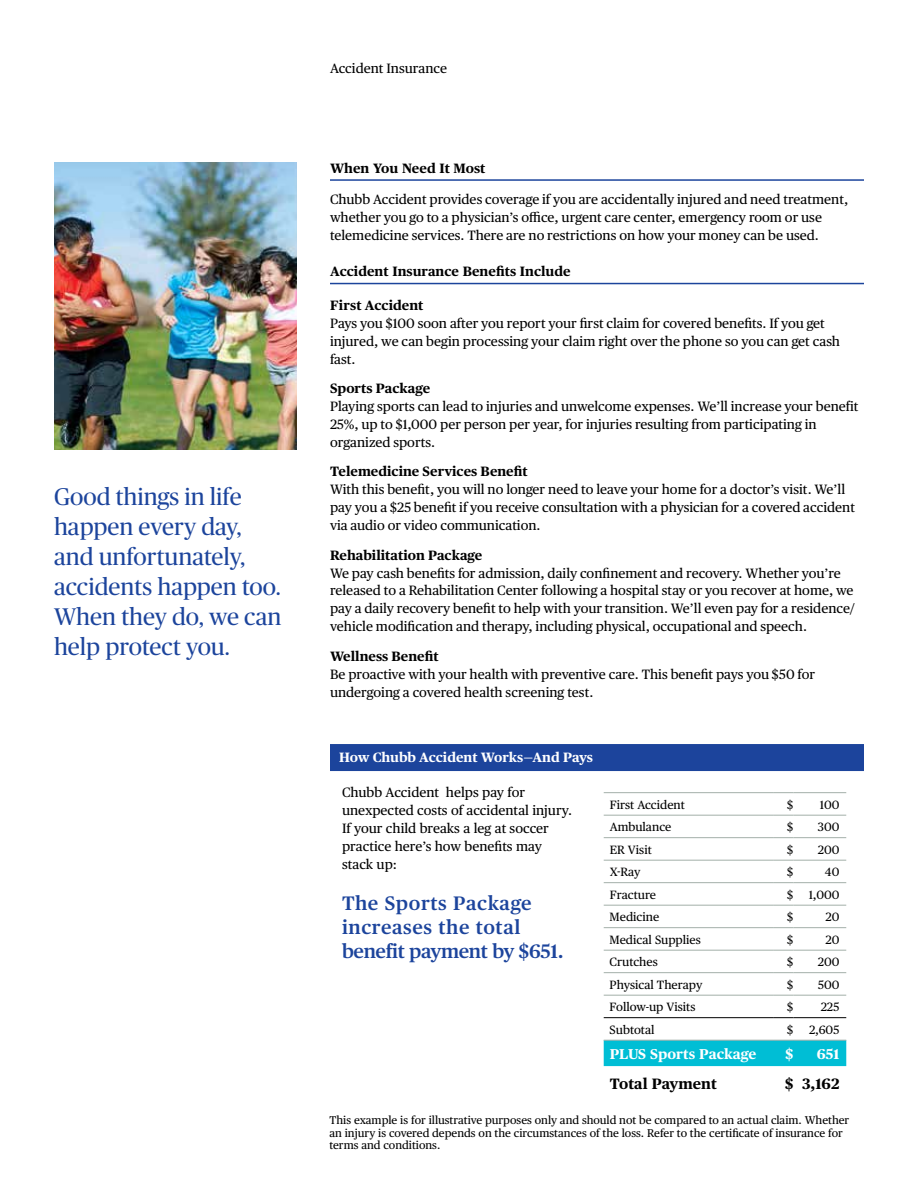
<style>
.page{position:relative;width:918px;height:1188px;background:#fff}
.page>*{position:absolute;margin:0;border:0;box-sizing:border-box;transform-origin:0 0}
.t1{font:24px/30px "Chubb Publico";color:#1c449c}
.t2{font:600 19.5px/24px "Chubb Publico Text";letter-spacing:.025em;color:#1c449c}
.t3{font:700 15px "Chubb Publico Text";color:#000}
.t4{font:700 14.25px "Chubb Publico Text";color:#fff}
.t5{font:13.5px/18px "Chubb Publico Text";color:#000}
.t6{font:700 13.5px "Chubb Publico Text";color:#000}
.t7{font:700 13.5px "Chubb Publico Text";color:#fff}
.t8{font:12px "Chubb Publico Text";color:#000}
.t9{font:11.25px/12.8px "Chubb Publico Text";color:#000}
</style>
<div class="page">
<img style="left:54px;top:162px;width:243px;height:288px">
<hr style="left:330px;top:179px;width:534px;height:2px;background:#1c449c">
<hr style="left:330px;top:283px;width:534px;height:1px;background:#1c449c">
<div style="left:330px;top:744px;width:534px;height:27px;background:#1c449c"></div>
<hr style="left:604px;top:792px;width:170px;height:1px;background:#a3afa9">
<svg style="left:774px;top:792px;width:19px;height:1px"></svg>
<hr style="left:793px;top:792px;width:53px;height:1px;background:#a3afa9">
<hr style="left:604px;top:815px;width:170px;height:1px;background:#a3afa9">
<svg style="left:774px;top:815px;width:19px;height:1px"></svg>
<hr style="left:793px;top:815px;width:53px;height:1px;background:#a3afa9">
<hr style="left:604px;top:837px;width:170px;height:1px;background:#a3afa9">
<svg style="left:774px;top:837px;width:19px;height:1px"></svg>
<hr style="left:793px;top:837px;width:53px;height:1px;background:#a3afa9">
<hr style="left:604px;top:860px;width:170px;height:1px;background:#a3afa9">
<svg style="left:774px;top:860px;width:19px;height:1px"></svg>
<hr style="left:793px;top:860px;width:53px;height:1px;background:#a3afa9">
<hr style="left:604px;top:882px;width:170px;height:1px;background:#a3afa9">
<svg style="left:774px;top:882px;width:19px;height:1px"></svg>
<hr style="left:793px;top:882px;width:53px;height:1px;background:#a3afa9">
<hr style="left:604px;top:905px;width:170px;height:1px;background:#a3afa9">
<svg style="left:774px;top:905px;width:19px;height:1px"></svg>
<hr style="left:793px;top:905px;width:53px;height:1px;background:#a3afa9">
<hr style="left:604px;top:927px;width:170px;height:1px;background:#a3afa9">
<svg style="left:774px;top:927px;width:19px;height:1px"></svg>
<hr style="left:793px;top:927px;width:53px;height:1px;background:#a3afa9">
<hr style="left:604px;top:950px;width:170px;height:1px;background:#a3afa9">
<svg style="left:774px;top:950px;width:19px;height:1px"></svg>
<hr style="left:793px;top:950px;width:53px;height:1px;background:#a3afa9">
<hr style="left:604px;top:972px;width:170px;height:1px;background:#a3afa9">
<svg style="left:774px;top:972px;width:19px;height:1px"></svg>
<hr style="left:793px;top:972px;width:53px;height:1px;background:#a3afa9">
<div style="left:604px;top:1040px;width:242px;height:26px;background:#00bed5"></div>
<hr style="left:793px;top:1040px;width:53px;height:1px;background:#a3afa9">
<hr style="left:604px;top:995px;width:170px;height:1px;background:#a3afa9">
<svg style="left:774px;top:995px;width:19px;height:1px"></svg>
<hr style="left:793px;top:995px;width:53px;height:1px;background:#a3afa9">
<hr style="left:604px;top:1017px;width:170px;height:1px;background:#000">
<svg style="left:774px;top:1017px;width:19px;height:1px"></svg>
<hr style="left:793px;top:1017px;width:53px;height:1px;background:#000">
<h1 class="t1" style="left:54px;top:481px;width:229px">Good things in life happen every day, and unfortunately, accidents happen too.<br>When they do, we can help protect you.</h1>
<p class="t5" style="left:330px;top:59px;width:119px">Accident Insurance</p>
<p class="t6" style="left:330px;top:157px;width:157px">When You Need It Most</p>
<p class="t5" style="left:330px;top:190px;width:520px">Chubb Accident provides coverage if you are accidentally injured and need treatment, whether you go to a physician’s office, urgent care center, emergency room or use telemedicine services. There are no restrictions on how your money can be used.</p>
<p class="t6" style="left:330px;top:261px;width:242px">Accident Insurance Benefits Include</p>
<p class="t6" style="left:330px;top:295px;width:95px">First Accident</p>
<p class="t5" style="left:330px;top:313px;width:512px">Pays you $100 soon after you report your first claim for covered benefits. If you get injured, we can begin processing your claim right over the phone so you can get cash fast.</p>
<p class="t6" style="left:330px;top:378px;width:102px">Sports Package</p>
<p class="t5" style="left:330px;top:396px;width:530px">Playing sports can lead to injuries and unwelcome expenses. We’ll increase your benefit<br>25%, up to $1,000 per person per year, for injuries resulting from participating in organized sports.</p>
<p class="t6" style="left:330px;top:461px;width:199px">Telemedicine Services Benefit</p>
<p class="t5" style="left:330px;top:480px;width:526px">With this benefit, you will no longer need to leave your home for a doctor’s visit. We’ll pay you a $25 benefit if you receive consultation with a physician for a covered accident via audio or video communication.</p>
<p class="t6" style="left:330px;top:544px;width:154px">Rehabilitation Package</p>
<p class="t5" style="left:330px;top:563px;width:527px">We pay cash benefits for admission, daily confinement and recovery. Whether you’re released to a Rehabilitation Center following a hospital stay or you recover at home, we pay a daily recovery benefit to help with your transition. We’ll even pay for a residence/ vehicle modification and therapy, including physical, occupational and speech.</p>
<p class="t6" style="left:330px;top:646px;width:110px">Wellness Benefit</p>
<p class="t5" style="left:330px;top:664px;width:487px">Be proactive with your health with preventive care. This benefit pays you $50 for undergoing a covered health screening test.</p>
<p class="t7" style="left:339px;top:747px;width:256px">How Chubb Accident Works—And Pays</p>
<p class="t5" style="left:342px;top:782px;width:232px">Chubb Accident helps pay for unexpected costs of accidental injury.<br>If your child breaks a leg at soccer practice here’s how benefits may stack up:</p>
<h2 class="t2" style="left:342px;top:889px;width:223px">The Sports Package increases the total benefit payment by $651.</h2>
<p class="t8" style="left:610px;top:795px;width:77px">First Accident</p>
<p class="t8" style="left:787px;top:795px;width:8px">$</p>
<p class="t8" style="left:820px;top:795px;width:21px">100</p>
<p class="t8" style="left:610px;top:818px;width:63px">Ambulance</p>
<p class="t8" style="left:787px;top:818px;width:8px">$</p>
<p class="t8" style="left:818px;top:818px;width:23px">300</p>
<p class="t8" style="left:610px;top:840px;width:44px">ER Visit</p>
<p class="t8" style="left:787px;top:840px;width:8px">$</p>
<p class="t8" style="left:818px;top:840px;width:23px">200</p>
<p class="t8" style="left:610px;top:863px;width:32px">X-Ray</p>
<p class="t8" style="left:787px;top:863px;width:8px">$</p>
<p class="t8" style="left:825px;top:863px;width:16px">40</p>
<p class="t8" style="left:610px;top:885px;width:48px">Fracture</p>
<p class="t8" style="left:787px;top:885px;width:8px">$</p>
<p class="t8" style="left:809px;top:885px;width:32px">1,000</p>
<p class="t8" style="left:610px;top:908px;width:51px">Medicine</p>
<p class="t8" style="left:787px;top:908px;width:8px">$</p>
<p class="t8" style="left:825px;top:908px;width:15px">20</p>
<p class="t8" style="left:610px;top:930px;width:93px">Medical Supplies</p>
<p class="t8" style="left:787px;top:930px;width:8px">$</p>
<p class="t8" style="left:825px;top:930px;width:15px">20</p>
<p class="t8" style="left:610px;top:953px;width:50px">Crutches</p>
<p class="t8" style="left:787px;top:953px;width:8px">$</p>
<p class="t8" style="left:818px;top:953px;width:23px">200</p>
<p class="t8" style="left:610px;top:975px;width:94px">Physical Therapy</p>
<p class="t8" style="left:787px;top:975px;width:8px">$</p>
<p class="t8" style="left:818px;top:975px;width:23px">500</p>
<p class="t8" style="left:610px;top:998px;width:87px">Follow-up Visits</p>
<p class="t8" style="left:787px;top:998px;width:8px">$</p>
<p class="t8" style="left:821px;top:998px;width:20px">225</p>
<p class="t8" style="left:610px;top:1020px;width:46px">Subtotal</p>
<p class="t8" style="left:787px;top:1020px;width:8px">$</p>
<p class="t8" style="left:809px;top:1020px;width:32px">2,605</p>
<p class="t4" style="left:610px;top:1043px;width:148px">PLUS Sports Package</p>
<p class="t4" style="left:785px;top:1043px;width:9px">$</p>
<p class="t4" style="left:817px;top:1043px;width:24px">651</p>
<p class="t3" style="left:610px;top:1072px;width:109px">Total Payment</p>
<p class="t3" style="left:785px;top:1072px;width:56px">$ 3,162</p>
<p class="t9" style="left:329px;top:1113px;width:521px">This example is for illustrative purposes only and should not be compared to an actual claim. Whether an injury is covered depends on the circumstances of the loss. Refer to the certificate of insurance for terms and conditions.</p>
</div>
